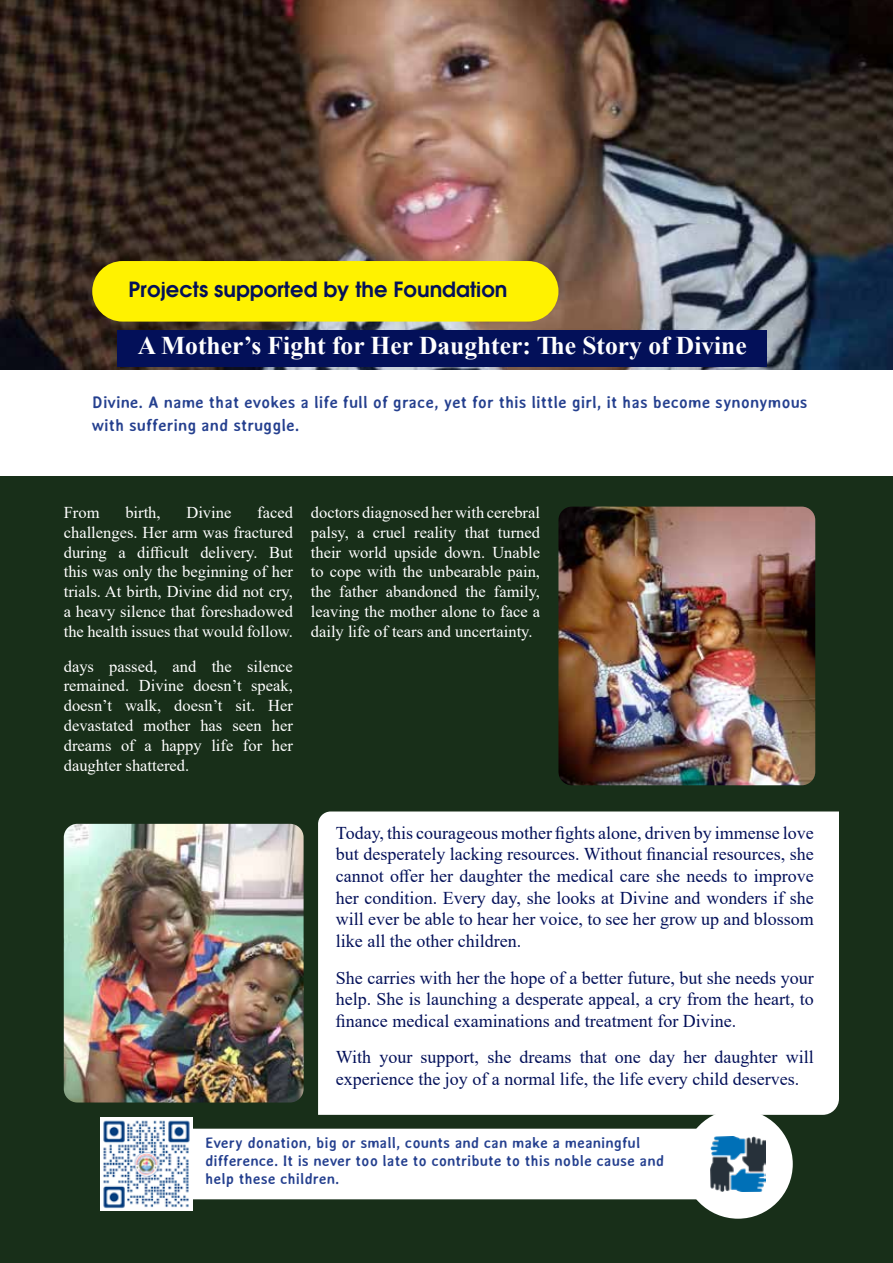
<style>
.page{position:relative;width:893px;height:1263px;background:#fff}
.page>*{position:absolute;margin:0;border:0;box-sizing:border-box;transform-origin:0 0}
.t1{font:700 25.5px "Times New Roman";color:#fff}
.t2{font:600 21px "Avant Garde";color:#031059}
.t3{font:18px/21.6px "Times New Roman";color:#031059;text-align:justify}
.t4{font:16.5px/19.8px "Times New Roman";color:#fff;text-align:justify}
.t5{font:700 16.5px/22.5px "Averia Sans";color:#25408f}
.t6{font:700 15px/18px "Averia Sans";color:#25408f}
</style>
<div class="page">
<div style="left:0;top:476px;width:893px;height:787px;background:#182f19"></div>
<img style="left:0;top:0;width:893px;height:369px">
<div style="left:118px;top:330px;width:649px;height:36px;background:#031059"></div>
<div style="left:683px;top:1109px;width:110px;height:110px;background:#fff;border-radius:50%"></div>
<div style="left:110px;top:1129px;width:677px;height:70px;background:#fff;border-radius:35px"></div>
<img style="left:710px;top:1136px;width:56px;height:56px">
<img style="left:101px;top:1118px;width:92px;height:92px">
<div style="left:318px;top:811px;width:521px;height:304px;background:#fff"></div>
<img style="left:558px;top:507px;width:257px;height:278px">
<img style="left:64px;top:824px;width:240px;height:278px">
<div style="left:92px;top:261px;width:466px;height:61px;background:#fff200;border-radius:30px"></div>
<p class="t2" style="left:129px;top:273px;width:380px">Projects supported by the Foundation</p>
<h1 class="t1" style="left:138px;top:327px;width:610px">A Mother’s Fight for Her Daughter: The Story of Divine</h1>
<p class="t5" style="left:92px;top:391px;width:717px">Divine. A name that evokes a life full of grace, yet for this little girl, it has become synonymous with suffering and struggle.</p>
<p class="t4" style="left:64px;top:502px;width:231px;text-indent:193px">faced challenges. Her arm was fractured during a difficult delivery. But this was only the beginning of her trials. At birth, Divine did not cry, a heavy silence that foreshadowed the health issues that would follow.</p>
<p class="t4" style="left:64px;top:656px;width:231px">days passed, and the silence remained. Divine doesn’t speak, doesn’t walk, doesn’t sit. Her devastated mother has seen her dreams of a happy life for her daughter shattered.</p>
<p class="t4" style="left:64px;top:502px;width:37px">From</p>
<p class="t4" style="left:125px;top:502px;width:37px">birth,</p>
<p class="t4" style="left:186px;top:502px;width:46px">Divine</p>
<p class="t4" style="left:311px;top:502px;width:231px">doctors diagnosed her with cerebral palsy, a cruel reality that turned their world upside down. Unable to cope with the unbearable pain, the father abandoned the family, leaving the mother alone to face a daily life of tears and uncertainty.</p>
<p class="t3" style="left:336px;top:821px;width:479px">Today, this courageous mother fights alone, driven by immense love but desperately lacking resources. Without financial resources, she cannot offer her daughter the medical care she needs to improve her condition. Every day, she looks at Divine and wonders if she will ever be able to hear her voice, to see her grow up and blossom like all the other children.</p>
<p class="t3" style="left:336px;top:966px;width:479px">She carries with her the hope of a better future, but she needs your help. She is launching a desperate appeal, a cry from the heart, to finance medical examinations and treatment for Divine.</p>
<p class="t3" style="left:336px;top:1046px;width:479px">With your support, she dreams that one day her daughter will experience the joy of a normal life, the life every child deserves.</p>
<p class="t6" style="left:205px;top:1133px;width:461px">Every donation, big or small, counts and can make a meaningful difference. It is never too late to contribute to this noble cause and help these children.</p>
</div>
